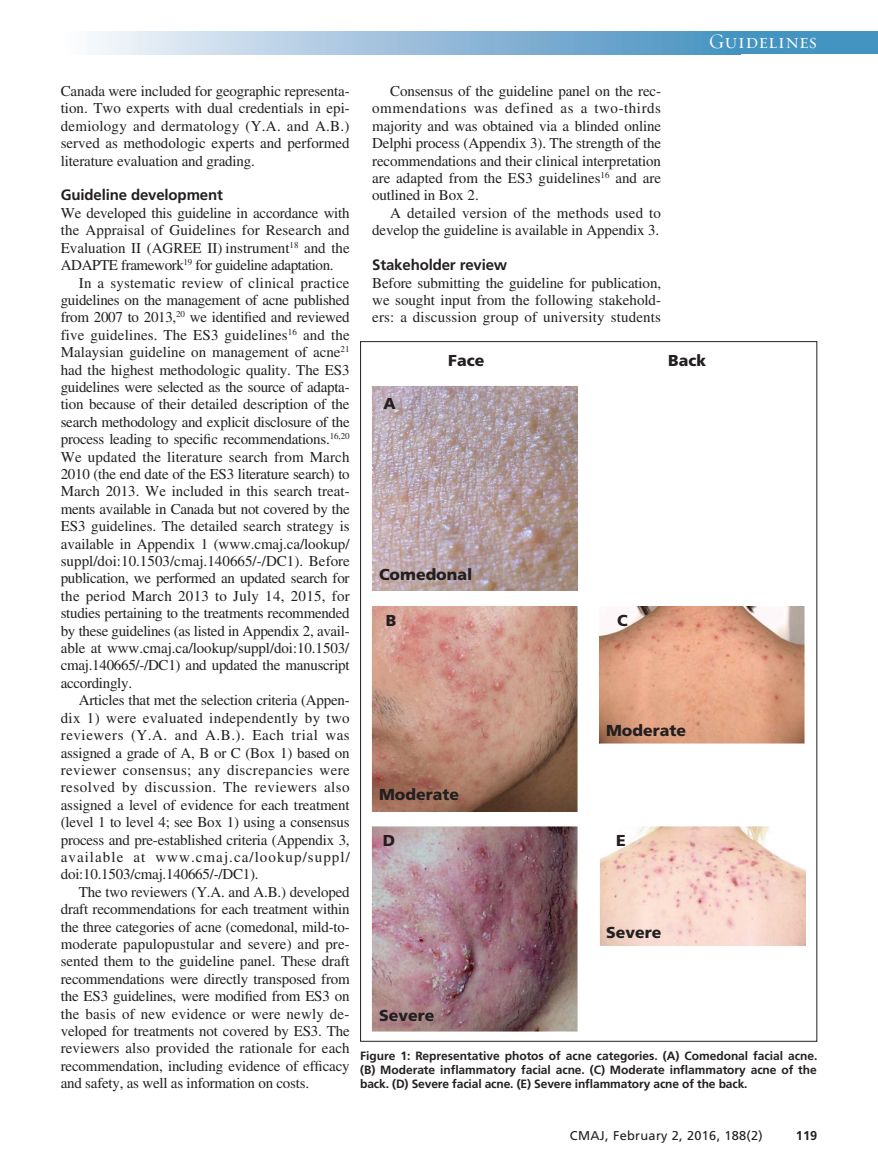
<style>
.page{position:relative;width:878px;height:1175px;background:#fff}
.page>*{position:absolute;margin:0;border:0;box-sizing:border-box;transform-origin:0 0}
.t1{font:21px "Requiem Display HTF Small Caps";letter-spacing:.005em;color:#fff}
.t2{font:900 15.75px "Frutiger LT Std";color:#231f20}
.PJ{font:15px/17.4px "Times LT Std";letter-spacing:-.01em;color:#231f20;text-align:justify}
.t3{font:700 15px "Frutiger LT Std";letter-spacing:-.01em;color:#231f20}
.t4{font:12.75px "Frutiger LT Std";letter-spacing:.025em;color:#231f20}
.t5{font:700 12.75px "Frutiger LT Std";color:#231f20}
.Fig_caption{font:700 12px/14.2px "Frutiger LT Std";letter-spacing:-.01em;color:#231f20;text-align:justify}
</style>
<div class="page">
<div style="left:61px;top:32px;width:679px;height:22px;background:linear-gradient(to right,#fbf8fc,#458ebf)"></div>
<div style="left:726px;top:32px;width:152px;height:22px;background:#4494c2"></div>
<img style="left:372px;top:385px;width:205px;height:205px">
<img style="left:372px;top:606px;width:205px;height:205px">
<img style="left:599px;top:606px;width:205px;height:137px">
<img style="left:372px;top:826px;width:205px;height:205px">
<img style="left:600px;top:826px;width:205px;height:119px">
<h1 class="t1" style="left:708px;top:29px;width:110px">Guidelines</h1>
<p class="PJ" style="left:61px;top:82px;width:290px">Canada were included for geographic representa&shy;tion. Two experts with dual credentials in epi&shy;demiology and dermatology (Y.A. and A.B.) served as methodologic experts and performed literature evaluation and grading.</p>
<h2 class="t3" style="left:61px;top:186px;width:164px">Guideline development</h2>
<p class="PJ" style="left:61px;top:204px;width:290px">We developed this guideline in accordance with the Appraisal of Guidelines for Research and Evaluation II (AGREE II) instrument<sup>18</sup> and the ADAPTE framework<sup>19</sup> for guideline adaptation.</p>
<p class="PJ" style="left:61px;top:274px;width:290px;text-indent:18px">In a systematic review of clinical practice guidelines on the management of acne published from 2007 to 2013,<sup>20</sup> we identified and reviewed five guidelines. The ES3 guidelines<sup>16</sup> and the Malaysian guideline on management of acne<sup>21 </sup>had the highest methodologic quality. The ES3 guidelines were selected as the source of adapta&shy;tion because of their detailed description of the search methodology and explicit disclosure of the process leading to specific recommendations.<sup>16,20<br></sup>We updated the literature search from March 2010 (the end date of the ES3 literature search) to March 2013. We included in this search treat&shy;ments available in Canada but not covered by the ES3 guidelines. The detailed search strategy is available in Appendix 1 (www.cmaj.ca/lookup/ suppl/doi:10.1503/cmaj.140665/-/DC1). Before publication, we performed an updated search for the period March 2013 to July 14, 2015, for studies pertaining to the treatments recommended by these guidelines (as listed in Appendix 2, avail&shy;able at www.cmaj.ca/lookup/suppl/doi:10.1503/ cmaj.140665/-/DC1) and updated the manuscript accordingly.</p>
<p class="PJ" style="left:61px;top:691px;width:290px;text-indent:18px">Articles that met the selection criteria (Appen&shy;dix 1) were evaluated independently by two reviewers (Y.A. and A.B.). Each trial was assigned a grade of A, B or C (Box 1) based on reviewer consensus; any discrepancies were resolved by discussion. The reviewers also assigned a level of evidence for each treatment (level 1 to level 4; see Box 1) using a consensus process and pre-established criteria (Appendix 3, available at www.cmaj.ca/lookup/suppl/ doi:10.1503/cmaj.140665/-/DC1).</p>
<p class="PJ" style="left:61px;top:883px;width:290px;text-indent:18px">The two reviewers (Y.A. and A.B.) developed draft recommendations for each treatment within the three categories of acne (comedonal, mild-to&shy;moderate papulopustular and severe) and pre&shy;sented them to the guideline panel. These draft recommendations were directly transposed from the ES3 guidelines, were modified from ES3 on the basis of new evidence or were newly de&shy;veloped for treatments not covered by ES3. The reviewers also provided the rationale for each recommendation, including evidence of efficacy and safety, as well as information on costs.</p>
<p class="PJ" style="left:372px;top:82px;width:290px;text-indent:18px">Consensus of the guideline panel on the rec&shy;ommendations was defined as a two-thirds majority and was obtained via a blinded online Delphi process (Appendix 3). The strength of the recommendations and their clinical interpretation are adapted from the ES3 guidelines<sup>16</sup> and are outlined in Box 2.</p>
<p class="PJ" style="left:372px;top:204px;width:290px;text-align:right">A detailed version of the methods used to develop the guideline is available in Appendix 3.</p>
<h2 class="t3" style="left:372px;top:256px;width:137px">Stakeholder review</h2>
<p class="PJ" style="left:372px;top:274px;width:290px">Before submitting the guideline for publication, we sought input from the following stakehold&shy;ers: a discussion group of university students</p>
<p class="t2" style="left:448px;top:350px;width:38px">Face</p>
<p class="t2" style="left:668px;top:350px;width:39px">Back</p>
<p class="t2" style="left:383px;top:394px;width:14px">A</p>
<p class="t2" style="left:379px;top:564px;width:95px">Comedonal</p>
<p class="t2" style="left:385px;top:611px;width:12px">B</p>
<p class="t2" style="left:379px;top:785px;width:81px">Moderate</p>
<p class="t2" style="left:383px;top:831px;width:14px">D</p>
<p class="t2" style="left:617px;top:611px;width:12px">C</p>
<p class="t2" style="left:606px;top:721px;width:81px">Moderate</p>
<p class="t2" style="left:616px;top:831px;width:11px">E</p>
<p class="t2" style="left:606px;top:923px;width:57px">Severe</p>
<p class="t2" style="left:379px;top:1005px;width:57px">Severe</p>
<p class="Fig_caption" style="left:360px;top:1048px;width:458px">Figure 1: Representative photos of acne categories. (A) Comedonal facial acne. (B) Moderate inflammatory facial acne. (C) Moderate inflammatory acne of the back. (D) Severe facial acne. (E) Severe inflammatory acne of the back.</p>
<p class="t4" style="left:570px;top:1127px;width:194px">CMAJ, February 2, 2016, 188(2)</p>
<p class="t5" style="left:795px;top:1127px;width:23px">119</p>
</div>
